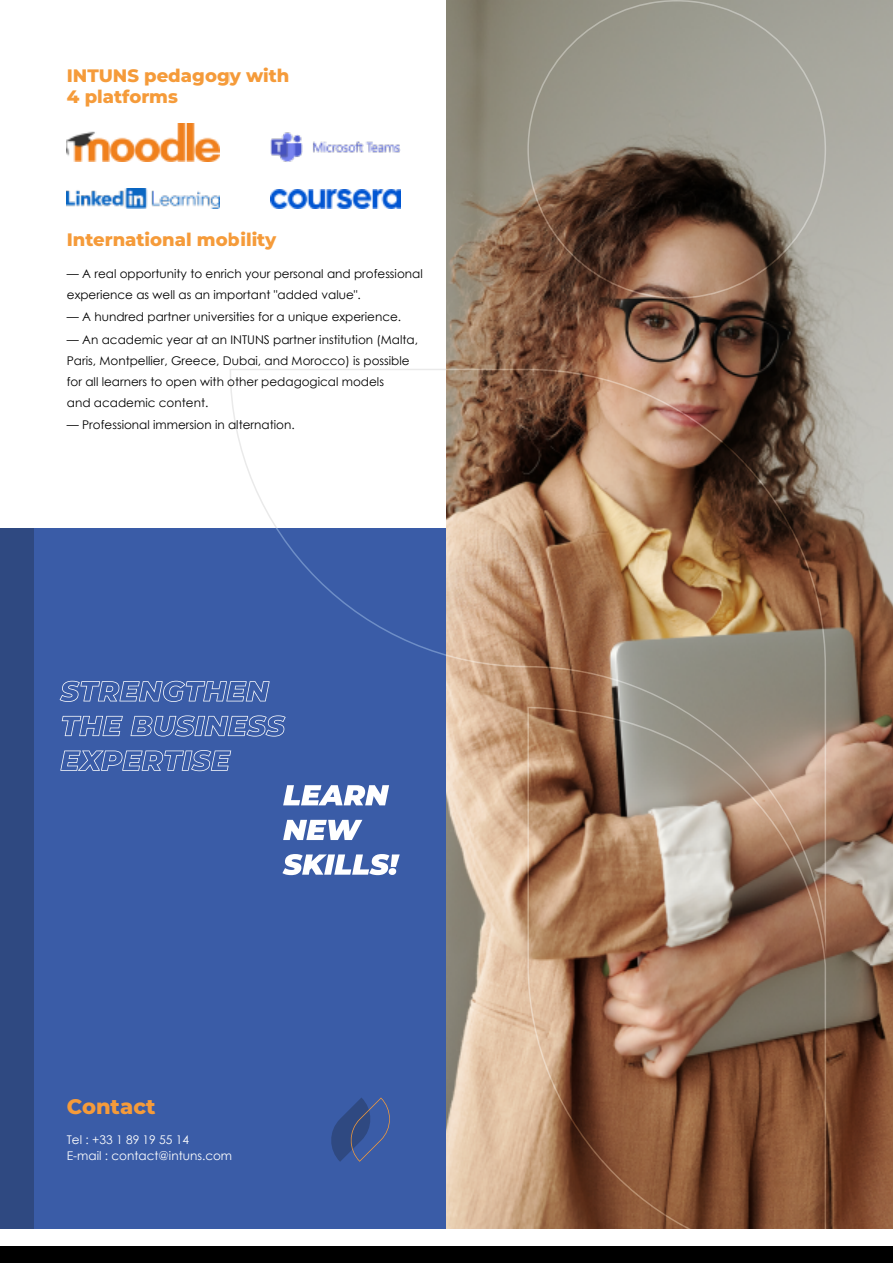
<style>
.page{position:relative;width:893px;height:1263px;background:#fff}
.page>*{position:absolute;margin:0;border:0;box-sizing:border-box;transform-origin:0 0}
.t1{font:800 21px "Montserrat";color:#f59b3a}
.t2{font:800 18px/21.6px "Montserrat";color:#f59b3a}
.t3{font:12px/21px "Century Gothic";color:#000}
.t4{font:12px "Century Gothic";color:#fff}
</style>
<div class="page">
<div style="left:0;top:528px;width:446px;height:735px;background:#3a5ca7"></div>
<img style="left:446px;top:0;width:447px;height:1229px">
<svg style="left:527px;top:966px;width:299px;height:263px"></svg>
<svg style="left:230px;top:369px;width:596px;height:597px"></svg>
<svg style="left:527px;top:0;width:299px;height:299px"></svg>
<div style="left:0;top:528px;width:33px;height:735px;background:#2f4981"></div>
<div style="left:0;top:1229px;width:893px;height:17px;background:#fff"></div>
<div style="left:0;top:1246px;width:893px;height:17px;background:#000"></div>
<img style="left:67px;top:188px;width:152px;height:21px">
<img style="left:67px;top:123px;width:152px;height:39px">
<img style="left:270px;top:132px;width:131px;height:30px">
<img style="left:270px;top:190px;width:131px;height:18px">
<svg style="left:60px;top:681px;width:210px;height:21px"></svg>
<svg style="left:62px;top:716px;width:61px;height:20px"></svg>
<svg style="left:130px;top:715px;width:156px;height:21px"></svg>
<svg style="left:60px;top:750px;width:171px;height:21px"></svg>
<svg style="left:283px;top:785px;width:106px;height:20px"></svg>
<svg style="left:283px;top:820px;width:79px;height:20px"></svg>
<svg style="left:282px;top:854px;width:118px;height:21px"></svg>
<svg style="left:331px;top:1097px;width:59px;height:65px"></svg>
<h2 class="t2" style="left:67px;top:64px;width:224px">INTUNS pedagogy with<br>4 platforms</h2>
<h2 class="t2" style="left:67px;top:228px;width:211px">International mobility</h2>
<p class="t3" style="left:67px;top:263px;width:357px">— A real opportunity to enrich your personal and professional experience as well as an important "added value".</p>
<p class="t3" style="left:67px;top:306px;width:336px">— A hundred partner universities for a unique experience.</p>
<p class="t3" style="left:67px;top:329px;width:353px">— An academic year at an INTUNS partner institution (Malta, Paris, Montpellier, Greece, Dubai, and Morocco) is possible for all learners to open with other pedagogical models<br>and academic content.</p>
<p class="t3" style="left:67px;top:414px;width:229px">— Professional immersion in alternation.</p>
<h1 class="t1" style="left:67px;top:1092px;width:90px">Contact</h1>
<p class="t4" style="left:67px;top:1148px;width:167px">E-mail : contact@intuns.com</p>
<p class="t4" style="left:67px;top:1132px;width:124px">Tel : +33 1 89 19 55 14</p>
</div>
